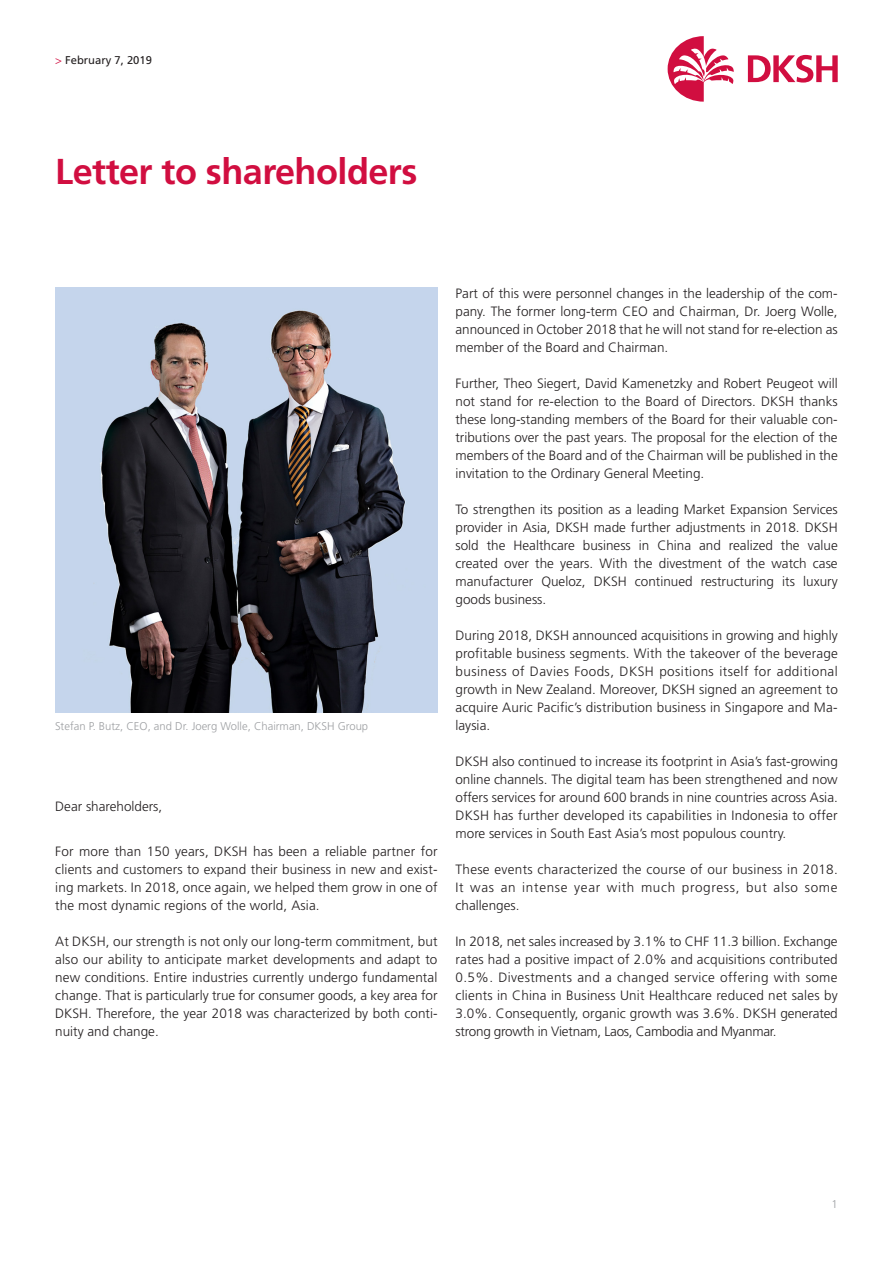
<style>
.page{position:relative;width:893px;height:1263px;background:#fff}
.page>*{position:absolute;margin:0;border:0;box-sizing:border-box;transform-origin:0 0}
.JE_00_Head_rot_24{font:700 36px "Frutiger LT Std";letter-spacing:-.015em;color:#d10e40}
.BU_grau{font:300 13.5px/18px "Frutiger LT Std";color:#231f20;text-align:justify}
.Copy_9_12_FruL{font:300 13.5px/18px "Frutiger LT Std";letter-spacing:.005em;color:#231f20;text-align:justify}
.BU_grau-2{font:300 11.25px "Frutiger LT Std";color:#9d9fa2}
.t1{font:11.25px "Frutiger LT Std";color:#231f20}
.s1{font-weight:300;color:#d10e40}
</style>
<div class="page">
<svg style="left:748px;top:55px;width:90px;height:28px"></svg>
<svg style="left:668px;top:36px;width:66px;height:66px"></svg>
<img style="left:55px;top:287px;width:383px;height:425px">
<p class="t1" style="left:55px;top:53px;width:98px"><span class="s1">&gt;</span> February 7, 2019</p>
<p class="JE_00_Head_rot_24" style="left:55px;top:151px;width:364px">Letter to shareholders</p>
<p class="BU_grau-2" style="left:55px;top:720px;width:315px">Stefan P. Butz, CEO, and Dr. Joerg Wolle, Chairman, DKSH Group</p>
<p class="BU_grau" style="left:55px;top:797px;width:109px">Dear shareholders,</p>
<p class="BU_grau" style="left:55px;top:842px;width:384px">For more than 150 years, DKSH has been a reliable partner for clients and customers to expand their business in new and exist&shy;ing markets. In 2018, once again, we helped them grow in one of the most dynamic regions of the world, Asia.</p>
<p class="BU_grau" style="left:55px;top:932px;width:384px">At DKSH, our strength is not only our long-term commitment, but also our ability to anticipate market developments and adapt to new conditions. Entire industries currently undergo fundamental change. That is particularly true for consumer goods, a key area for DKSH. Therefore, the year 2018 was characterized by both conti&shy;nuity and change.</p>
<p class="BU_grau" style="left:455px;top:284px;width:384px">Part of this were personnel changes in the leadership of the com&shy;pany. The former long-term CEO and Chairman, Dr. Joerg Wolle, announced in October 2018 that he will not stand for re-election as member of the Board and Chairman.</p>
<p class="BU_grau" style="left:455px;top:374px;width:384px">Further, Theo Siegert, David Kamenetzky and Robert Peugeot will not stand for re-election to the Board of Directors. DKSH thanks these long-standing members of the Board for their valuable con&shy;tributions over the past years. The proposal for the election of the members of the Board and of the Chairman will be published in the invitation to the Ordinary General Meeting.</p>
<p class="BU_grau" style="left:455px;top:500px;width:384px">To strengthen its position as a leading Market Expansion Services provider in Asia, DKSH made further adjustments in 2018. DKSH sold the Healthcare business in China and realized the value created over the years. With the divestment of the watch case manufacturer Queloz, DKSH continued restructuring its luxury goods business.</p>
<p class="Copy_9_12_FruL" style="left:455px;top:626px;width:384px">During 2018, DKSH announced acquisitions in growing and highly profitable business segments. With the takeover of the beverage business of Davies Foods, DKSH positions itself for additional growth in New Zealand. Moreover, DKSH signed an agreement to acquire Auric Pacific’s distribution business in Singapore and Ma&shy;laysia.</p>
<p class="Copy_9_12_FruL" style="left:455px;top:752px;width:384px">DKSH also continued to increase its footprint in Asia’s fast-growing online channels. The digital team has been strengthened and now offers services for around 600 brands in nine countries across Asia.<br>DKSH has further developed its capabilities in Indonesia to offer more services in South East Asia’s most populous country.</p>
<p class="Copy_9_12_FruL" style="left:455px;top:860px;width:384px">These events characterized the course of our business in 2018.<br>It was an intense year with much progress, but also some challenges.</p>
<p class="Copy_9_12_FruL" style="left:455px;top:932px;width:384px">In 2018, net sales increased by 3.1% to CHF 11.3 billion. Exchange rates had a positive impact of 2.0% and acquisitions contributed 0.5%. Divestments and a changed service offering with some clients in China in Business Unit Healthcare reduced net sales by 3.0%. Consequently, organic growth was 3.6%. DKSH generated strong growth in Vietnam, Laos, Cambodia and Myanmar.</p>
<p class="BU_grau-2" style="left:831px;top:1197px;width:8px">1</p>
</div>
